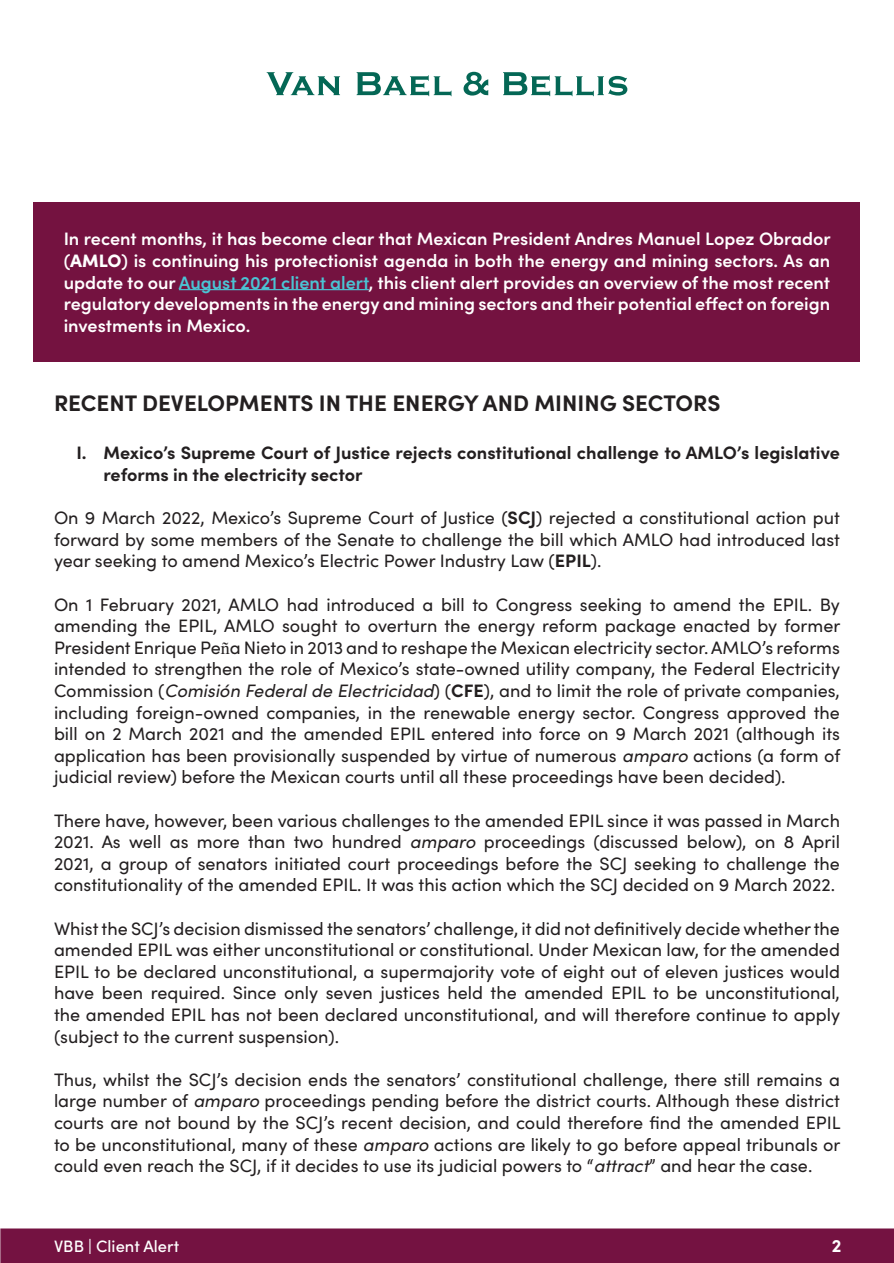
<style>
.page{position:relative;width:894px;height:1263px;background:#fff}
.page>*{position:absolute;margin:0;border:0;box-sizing:border-box;transform-origin:0 0}
.Subtitle_1{font:700 22.5px "Sofia Pro";color:#231f20}
.Text_Regular{font:18px/21.6px "Sofia Pro";color:#231f20;text-align:justify}
.Text_Regular-2{font:600 18px/21.6px "Sofia Pro";color:#fff;text-align:justify}
.t1{font:700 18px/21.6px "Sofia Pro";color:#231f20}
.t2{font:700 18px "Sofia Pro";color:#fff}
.t3{font:500 16.5px "Sofia Pro";color:#fff}
.s1{font-weight:900}
.s2{color:#4bc4d4}
.s3{font-weight:700}
.s4{font-family:"Times New Roman"}
.s5{font-style:italic}
</style>
<div class="page">
<div style="left:0;top:1228px;width:894px;height:35px;background:#741241;border:2px solid #741241"></div>
<div style="left:34px;top:202px;width:826px;height:160px;background:#741240"></div>
<hr style="left:179px;top:289px;width:190px;height:1px;background:#4bc4d4">
<svg style="left:267px;top:72px;width:73px;height:23px"></svg>
<svg style="left:357px;top:72px;width:94px;height:24px"></svg>
<svg style="left:464px;top:72px;width:24px;height:24px"></svg>
<svg style="left:503px;top:72px;width:124px;height:24px"></svg>
<p class="Text_Regular-2" style="left:64px;top:227px;width:769px">In recent months, it has become clear that Mexican President Andres Manuel Lopez Obrador (<span class="s1">AMLO</span>) is continuing his protectionist agenda in both the energy and mining sectors. As an update to our <span class="s2">August 2021 client alert</span>, this client alert provides an overview of the most recent regulatory developments in the energy and mining sectors and their potential effect on foreign investments in Mexico.</p>
<p class="Subtitle_1" style="left:54px;top:385px;width:668px">RECENT DEVELOPMENTS IN THE ENERGY AND MINING SECTORS</p>
<p class="t1" style="left:104px;top:441px;width:738px;text-indent:-27px">I. Mexico’s Supreme Court of Justice rejects constitutional challenge to AMLO’s legislative reforms in the electricity sector</p>
<p class="Text_Regular" style="left:54px;top:506px;width:788px">On 9 March 2022, Mexico’s Supreme Court of Justice (<span class="s3">SCJ</span>) rejected a constitutional action put forward by some members of the Senate to challenge the bill which AMLO had introduced last year seeking to amend Mexico’s Electric Power Industry Law (<span class="s3">EPIL</span>).</p>
<p class="Text_Regular" style="left:54px;top:592px;width:788px">On 1 February 2021, AMLO had introduced a bill to Congress seeking to amend the EPIL. By amending the EPIL, AMLO sought to overturn the energy reform package enacted by former President Enrique Pe<span class="s4">ñ</span>a Nieto in 2013 and to reshape the Mexican electricity sector. AMLO’s reforms intended to strengthen the role of Mexico’s state-owned utility company, the Federal Electricity Commission (<span class="s5">Comisión Federal de Electricidad</span>) (<span class="s3">CFE</span>), and to limit the role of private companies, including foreign-owned companies, in the renewable energy sector. Congress approved the bill on 2 March 2021 and the amended EPIL entered into force on 9 March 2021 (although its application has been provisionally suspended by virtue of numerous <span class="s5">amparo</span> actions (a form of judicial review) before the Mexican courts until all these proceedings have been decided).</p>
<p class="Text_Regular" style="left:54px;top:808px;width:788px">There have, however, been various challenges to the amended EPIL since it was passed in March 2021. As well as more than two hundred <span class="s5">amparo</span> proceedings (discussed below), on 8 April 2021, a group of senators initiated court proceedings before the SCJ seeking to challenge the constitutionality of the amended EPIL. It was this action which the SCJ decided on 9 March 2022.</p>
<p class="Text_Regular" style="left:54px;top:916px;width:788px">Whist the SCJ’s decision dismissed the senators’ challenge, it did not definitively decide whether the amended EPIL was either unconstitutional or constitutional. Under Mexican law, for the amended EPIL to be declared unconstitutional, a supermajority vote of eight out of eleven justices would have been required. Since only seven justices held the amended EPIL to be unconstitutional, the amended EPIL has not been declared unconstitutional, and will therefore continue to apply (subject to the current suspension).</p>
<p class="Text_Regular" style="left:54px;top:1068px;width:788px">Thus, whilst the SCJ’s decision ends the senators’ constitutional challenge, there still remains a large number of <span class="s5">amparo</span> proceedings pending before the district courts. Although these district courts are not bound by the SCJ’s recent decision, and could therefore find the amended EPIL to be unconstitutional, many of these <span class="s5">amparo</span> actions are likely to go before appeal tribunals or could even reach the SCJ, if it decides to use its judicial powers to “<span class="s5">attract</span>” and hear the case.</p>
<p class="t3" style="left:54px;top:1234px;width:127px">VBB | Client Alert</p>
<p class="t2" style="left:832px;top:1232px;width:11px">2</p>
</div>
